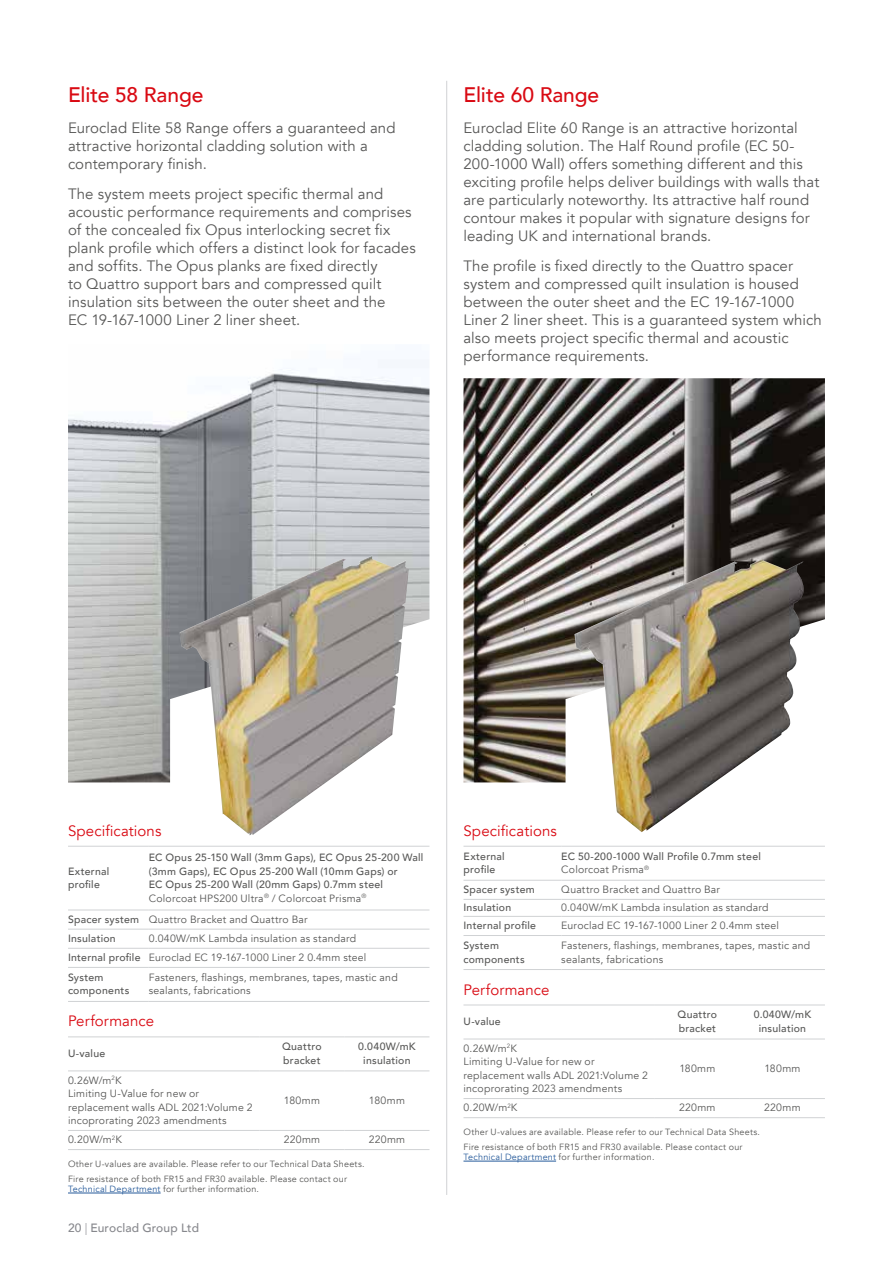
<style>
.page{position:relative;width:893px;height:1263px;background:#fff}
.page>*{position:absolute;margin:0;border:0;box-sizing:border-box;transform-origin:0 0}
.t1{font:500 21px "Avenir";letter-spacing:-.005em;color:#d90912}
.t2{font:15px/18px "Avenir";letter-spacing:.005em;color:#575756}
.t3{font:15px "Avenir";letter-spacing:.005em;color:#d90912}
.t4{font:500 12px "Avenir";letter-spacing:.01em;color:#86878c}
.t5{font:10.5px/13.5px "Avenir";letter-spacing:.02em;color:#575756}
.t6{font:500 10.5px/13.5px "Avenir";letter-spacing:.025em;color:#575756}
.t7{font:9px/14.7px "Avenir";letter-spacing:.025em;color:#575756}
.s1{font-weight:400}
.s2{font-weight:500}
.s3{color:#275b9b}
.s4{font-weight:300}
</style>
<div class="page">
<img style="left:463px;top:378px;width:362px;height:404px">
<img style="left:68px;top:360px;width:361px;height:422px">
<hr style="left:446px;top:81px;width:1px;height:1114px;background:#d0d2d4">
<hr style="left:68px;top:1193px;width:93px;height:1px;background:#275b9b">
<hr style="left:149px;top:846px;width:280px;height:1px;background:#d0d2d4">
<hr style="left:149px;top:910px;width:280px;height:1px;background:#d0d2d4">
<hr style="left:149px;top:929px;width:280px;height:1px;background:#d0d2d4">
<hr style="left:149px;top:948px;width:280px;height:1px;background:#d0d2d4">
<hr style="left:149px;top:967px;width:280px;height:1px;background:#d0d2d4">
<hr style="left:149px;top:1001px;width:280px;height:1px;background:#d0d2d4">
<hr style="left:68px;top:846px;width:81px;height:1px;background:#d0d2d4">
<hr style="left:68px;top:910px;width:81px;height:1px;background:#d0d2d4">
<hr style="left:68px;top:929px;width:81px;height:1px;background:#d0d2d4">
<hr style="left:68px;top:948px;width:81px;height:1px;background:#d0d2d4">
<hr style="left:68px;top:967px;width:81px;height:1px;background:#d0d2d4">
<hr style="left:68px;top:1001px;width:81px;height:1px;background:#d0d2d4">
<hr style="left:259px;top:1037px;width:85px;height:1px;background:#d0d2d4">
<hr style="left:344px;top:1037px;width:85px;height:1px;background:#d0d2d4">
<hr style="left:259px;top:1071px;width:85px;height:1px;background:#d0d2d4">
<hr style="left:344px;top:1071px;width:85px;height:1px;background:#d0d2d4">
<hr style="left:259px;top:1130px;width:85px;height:1px;background:#d0d2d4">
<hr style="left:344px;top:1130px;width:85px;height:1px;background:#d0d2d4">
<hr style="left:259px;top:1149px;width:85px;height:1px;background:#d0d2d4">
<hr style="left:344px;top:1149px;width:85px;height:1px;background:#d0d2d4">
<hr style="left:68px;top:1037px;width:191px;height:1px;background:#d0d2d4">
<hr style="left:68px;top:1071px;width:191px;height:1px;background:#d0d2d4">
<hr style="left:68px;top:1130px;width:191px;height:1px;background:#d0d2d4">
<hr style="left:68px;top:1149px;width:191px;height:1px;background:#d0d2d4">
<hr style="left:463px;top:1161px;width:93px;height:1px;background:#275b9b">
<hr style="left:561px;top:846px;width:264px;height:1px;background:#d0d2d4">
<hr style="left:561px;top:880px;width:264px;height:1px;background:#d0d2d4">
<hr style="left:561px;top:899px;width:264px;height:1px;background:#d0d2d4">
<hr style="left:561px;top:916px;width:264px;height:1px;background:#d0d2d4">
<hr style="left:561px;top:935px;width:264px;height:1px;background:#d0d2d4">
<hr style="left:561px;top:969px;width:264px;height:1px;background:#d0d2d4">
<hr style="left:463px;top:846px;width:98px;height:1px;background:#d0d2d4">
<hr style="left:463px;top:880px;width:98px;height:1px;background:#d0d2d4">
<hr style="left:463px;top:899px;width:98px;height:1px;background:#d0d2d4">
<hr style="left:463px;top:916px;width:98px;height:1px;background:#d0d2d4">
<hr style="left:463px;top:935px;width:98px;height:1px;background:#d0d2d4">
<hr style="left:463px;top:969px;width:98px;height:1px;background:#d0d2d4">
<hr style="left:655px;top:1005px;width:85px;height:1px;background:#d0d2d4">
<hr style="left:740px;top:1005px;width:85px;height:1px;background:#d0d2d4">
<hr style="left:655px;top:1039px;width:85px;height:1px;background:#d0d2d4">
<hr style="left:740px;top:1039px;width:85px;height:1px;background:#d0d2d4">
<hr style="left:655px;top:1098px;width:85px;height:1px;background:#d0d2d4">
<hr style="left:740px;top:1098px;width:85px;height:1px;background:#d0d2d4">
<hr style="left:655px;top:1117px;width:85px;height:1px;background:#d0d2d4">
<hr style="left:740px;top:1117px;width:85px;height:1px;background:#d0d2d4">
<hr style="left:463px;top:1005px;width:192px;height:1px;background:#d0d2d4">
<hr style="left:463px;top:1039px;width:192px;height:1px;background:#d0d2d4">
<hr style="left:463px;top:1098px;width:192px;height:1px;background:#d0d2d4">
<hr style="left:463px;top:1117px;width:192px;height:1px;background:#d0d2d4">
<img style="left:180px;top:555px;width:229px;height:280px">
<img style="left:574px;top:559px;width:230px;height:273px">
<h1 class="t1" style="left:68px;top:76px;width:137px">Elite 58 Range</h1>
<p class="t2" style="left:68px;top:119px;width:329px">Euroclad Elite 58 Range offers a guaranteed and attractive horizontal cladding solution with a contemporary finish.</p>
<p class="t2" style="left:68px;top:185px;width:349px">The system meets project specific thermal and acoustic performance requirements and comprises of the concealed fix Opus interlocking secret fix plank profile which offers a distinct look for facades and soffits. The Opus planks are fixed directly<br>to Quattro support bars and compressed quilt insulation sits between the outer sheet and the<br>EC 19-167-1000 Liner 2 liner sheet.</p>
<h1 class="t1" style="left:463px;top:76px;width:137px">Elite 60 Range</h1>
<p class="t2" style="left:463px;top:119px;width:357px">Euroclad Elite 60 Range is an attractive horizontal cladding solution. The Half Round profile (EC 50- 200-1000 Wall) offers something different and this exciting profile helps deliver buildings with walls that are particularly noteworthy. Its attractive half round contour makes it popular with signature designs for leading UK and international brands.</p>
<p class="t2" style="left:463px;top:257px;width:360px">The profile is fixed directly to the Quattro spacer system and compressed quilt insulation is housed between the outer sheet and the EC 19-167-1000<br>Liner 2 liner sheet. This is a guaranteed system which also meets project specific thermal and acoustic performance requirements.</p>
<p class="t3" style="left:68px;top:822px;width:95px">Specifications</p>
<p class="t6" style="left:68px;top:864px;width:43px">External profile</p>
<p class="t6" style="left:149px;top:850px;width:276px">EC Opus 25-150 Wall (3mm Gaps), EC Opus 25-200 Wall (3mm Gaps), EC Opus 25-200 Wall (10mm Gaps) or<br>EC Opus 25-200 Wall (20mm Gaps) 0.7mm steel <span class="s1">Colorcoat HPS200 Ultra</span><sup>®</sup> <span class="s1">/ Colorcoat Prisma</span><sup>®</sup></p>
<p class="t5" style="left:68px;top:910px;width:241px;line-height:19.2px"><span class="s2">Spacer system</span> Quattro Bracket and Quattro Bar<br><span class="s2">Insulation</span></p>
<p class="t5" style="left:68px;top:929px;width:300px;line-height:19.5px;text-indent:81px">0.040W/mK Lambda insulation as standard<br><span class="s2">Internal profile</span> Euroclad EC 19-167-1000 Liner 2 0.4mm steel<br><span class="s2">System</span></p>
<p class="t6" style="left:68px;top:983px;width:63px">components</p>
<p class="t5" style="left:149px;top:971px;width:250px">Fasteners, flashings, membranes, tapes, mastic and sealants, fabrications</p>
<p class="t3" style="left:68px;top:1012px;width:88px">Performance</p>
<p class="t6" style="left:68px;top:1046px;width:39px">U-value</p>
<p class="t6" style="left:282px;top:1039px;width:41px">Quattro bracket</p>
<p class="t6" style="left:358px;top:1039px;width:59px;text-align:center">0.040W/mK insulation</p>
<p class="t5" style="left:68px;top:1073px;width:186px">0.26W/m<sup>2</sup>K<br>Limiting U-Value for new or replacement walls ADL 2021:Volume 2 incoprorating 2023 amendments</p>
<p class="t5" style="left:284px;top:1094px;width:38px">180mm</p>
<p class="t5" style="left:369px;top:1094px;width:38px">180mm</p>
<p class="t5" style="left:68px;top:1133px;width:56px">0.20W/m<sup>2</sup>K</p>
<p class="t5" style="left:284px;top:1133px;width:38px">220mm</p>
<p class="t5" style="left:369px;top:1133px;width:38px">220mm</p>
<p class="t7" style="left:68px;top:1157px;width:298px">Other U-values are available. Please refer to our Technical Data Sheets.<br>Fire resistance of both FR15 and FR30 available. Please contact our</p>
<p class="t7" style="left:68px;top:1182px;width:193px"><span class="s3">Technical Department</span> for further information.</p>
<p class="t4" style="left:68px;top:1218px;width:132px">20 <span class="s4">|</span> Euroclad Group Ltd</p>
<p class="t3" style="left:463px;top:822px;width:95px">Specifications</p>
<p class="t6" style="left:463px;top:849px;width:43px">External profile</p>
<p class="t6" style="left:561px;top:849px;width:201px">EC 50-200-1000 Wall Profile 0.7mm steel<br><span class="s1">Colorcoat Prisma</span><sup>®</sup></p>
<p class="t6" style="left:463px;top:882px;width:73px">Spacer system</p>
<p class="t5" style="left:561px;top:883px;width:160px">Quattro Bracket and Quattro Bar</p>
<p class="t6" style="left:463px;top:900px;width:49px">Insulation</p>
<p class="t5" style="left:561px;top:901px;width:209px">0.040W/mK Lambda insulation as standard</p>
<p class="t6" style="left:463px;top:918px;width:74px">Internal profile</p>
<p class="t5" style="left:561px;top:919px;width:219px">Euroclad EC 19-167-1000 Liner 2 0.4mm steel</p>
<p class="t6" style="left:463px;top:938px;width:63px">System components</p>
<p class="t5" style="left:561px;top:939px;width:250px">Fasteners, flashings, membranes, tapes, mastic and sealants, fabrications</p>
<p class="t3" style="left:463px;top:980px;width:88px">Performance</p>
<p class="t6" style="left:463px;top:1014px;width:39px">U-value</p>
<p class="t6" style="left:678px;top:1007px;width:41px">Quattro bracket</p>
<p class="t6" style="left:754px;top:1007px;width:59px;text-align:center">0.040W/mK insulation</p>
<p class="t5" style="left:463px;top:1041px;width:186px">0.26W/m<sup>2</sup>K<br>Limiting U-Value for new or replacement walls ADL 2021:Volume 2 incoprorating 2023 amendments</p>
<p class="t5" style="left:679px;top:1062px;width:38px">180mm</p>
<p class="t5" style="left:764px;top:1062px;width:38px">180mm</p>
<p class="t5" style="left:463px;top:1101px;width:56px">0.20W/m<sup>2</sup>K</p>
<p class="t5" style="left:679px;top:1101px;width:38px">220mm</p>
<p class="t5" style="left:764px;top:1101px;width:38px">220mm</p>
<p class="t7" style="left:463px;top:1125px;width:298px">Other U-values are available. Please refer to our Technical Data Sheets.<br>Fire resistance of both FR15 and FR30 available. Please contact our</p>
<p class="t7" style="left:463px;top:1150px;width:193px"><span class="s3">Technical Department</span> for further information.</p>
</div>
